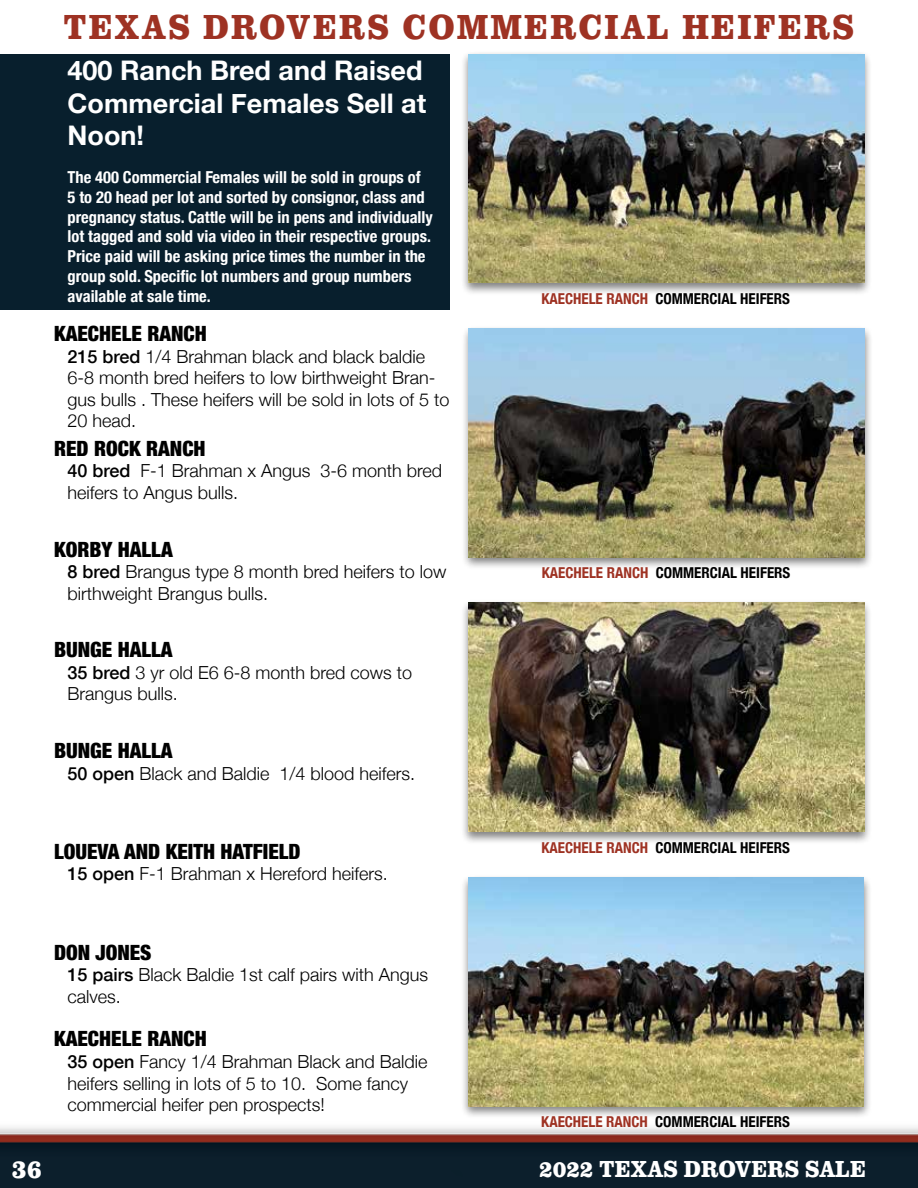
<style>
.page{position:relative;width:918px;height:1188px;background:#fff}
.page>*{position:absolute;margin:0;border:0;box-sizing:border-box;transform-origin:0 0}
.t1{font:700 36px "Clarendon URW Ext Nar";letter-spacing:.06em;color:#9e3223}
.t2{font:700 27px/32.4px "Helvetica Neue";color:#fff}
.t3{font:700 27px "Clarendon URW Ext Nar";color:#fff}
.t4{font:700 24px "Clarendon URW Ext Nar";color:#fff}
.t5{font:900 condensed 21px "Helvetica Neue";color:#000}
.t6{font:300 18px/21.6px "Helvetica Neue";color:#000}
.t7{font:700 condensed 16.5px/19.8px "Helvetica Neue";color:#fff}
.t8{font:700 condensed 15px "Helvetica Neue";color:#000}
.s1{font-weight:500}
.s2{color:#9e3223}
</style>
<div class="page">
<img style="left:0;top:1127px;width:918px;height:61px">
<div style="left:460px;top:51px;width:412px;height:245px;background:#000;opacity:.5"></div>
<img style="left:469px;top:54px;width:395px;height:229px">
<div style="left:461px;top:325px;width:412px;height:245px;background:#000;opacity:.5"></div>
<img style="left:469px;top:328px;width:396px;height:229px">
<div style="left:460px;top:599px;width:412px;height:246px;background:#000;opacity:.5"></div>
<img style="left:469px;top:603px;width:395px;height:229px">
<div style="left:460px;top:874px;width:412px;height:245px;background:#000;opacity:.5"></div>
<img style="left:468px;top:877px;width:396px;height:229px">
<div style="left:0;top:55px;width:449px;height:255px;background:#081f2d"></div>
<h1 class="t1" style="left:64px;top:5px;width:792px">TEXAS DROVERS COMMERCIAL HEIFERS</h1>
<h2 class="t2" style="left:68px;top:55px;width:360px">400 Ranch Bred and Raised<br>Commercial Females Sell at<br>Noon!</h2>
<p class="t7" style="left:68px;top:166px;width:367px">The 400 Commercial Females will be sold in groups of<br>5 to 20 head per lot and sorted by consignor, class and pregnancy status. Cattle will be in pens and individually lot tagged and sold via video in their respective groups.<br>Price paid will be asking price times the number in the group sold. Specific lot numbers and group numbers available at sale time.</p>
<p class="t5" style="left:54px;top:316px;width:154px">KAECHELE RANCH</p>
<p class="t6" style="left:68px;top:344px;width:384px"><span class="s1">215 bred</span> 1/4 Brahman black and black baldie 6-8 month bred heifers to low birthweight Bran&shy;gus bulls . These heifers will be sold in lots of 5 to 20 head.</p>
<p class="t5" style="left:54px;top:431px;width:153px">RED ROCK RANCH</p>
<p class="t6" style="left:68px;top:459px;width:376px"><span class="s1">40 bred</span> F-1 Brahman x Angus 3-6 month bred heifers to Angus bulls.</p>
<p class="t5" style="left:54px;top:532px;width:120px">KORBY HALLA</p>
<p class="t6" style="left:68px;top:560px;width:381px"><span class="s1">8 bred</span> Brangus type 8 month bred heifers to low birthweight Brangus bulls.</p>
<p class="t5" style="left:54px;top:633px;width:120px">BUNGE HALLA</p>
<p class="t6" style="left:68px;top:661px;width:346px"><span class="s1">35 bred</span> 3 yr old E6 6-8 month bred cows to<br>Brangus bulls.</p>
<p class="t5" style="left:54px;top:733px;width:120px">BUNGE HALLA</p>
<p class="t6" style="left:68px;top:761px;width:349px"><span class="s1">50 open</span> Black and Baldie 1/4 blood heifers.</p>
<p class="t5" style="left:54px;top:834px;width:248px">LOUEVA AND KEITH HATFIELD</p>
<p class="t6" style="left:68px;top:862px;width:322px"><span class="s1">15 open</span> F-1 Brahman x Hereford heifers.</p>
<p class="t5" style="left:54px;top:935px;width:99px">DON JONES</p>
<p class="t6" style="left:68px;top:963px;width:362px"><span class="s1">15 pairs</span> Black Baldie 1st calf pairs with Angus calves.</p>
<p class="t5" style="left:54px;top:1022px;width:154px">KAECHELE RANCH</p>
<p class="t6" style="left:68px;top:1050px;width:362px"><span class="s1">35 open</span> Fancy 1/4 Brahman Black and Baldie heifers selling in lots of 5 to 10. Some fancy commercial heifer pen prospects!</p>
<p class="t8" style="left:541px;top:286px;width:250px"><span class="s2">KAECHELE RANCH</span> COMMERCIAL HEIFERS</p>
<p class="t8" style="left:542px;top:561px;width:250px"><span class="s2">KAECHELE RANCH</span> COMMERCIAL HEIFERS</p>
<p class="t8" style="left:541px;top:835px;width:250px"><span class="s2">KAECHELE RANCH</span> COMMERCIAL HEIFERS</p>
<p class="t8" style="left:541px;top:1110px;width:250px"><span class="s2">KAECHELE RANCH</span> COMMERCIAL HEIFERS</p>
<h2 class="t3" style="left:11px;top:1152px;width:32px">36</h2>
<h3 class="t4" style="left:539px;top:1154px;width:329px">2022 TEXAS DROVERS SALE</h3>
</div>
